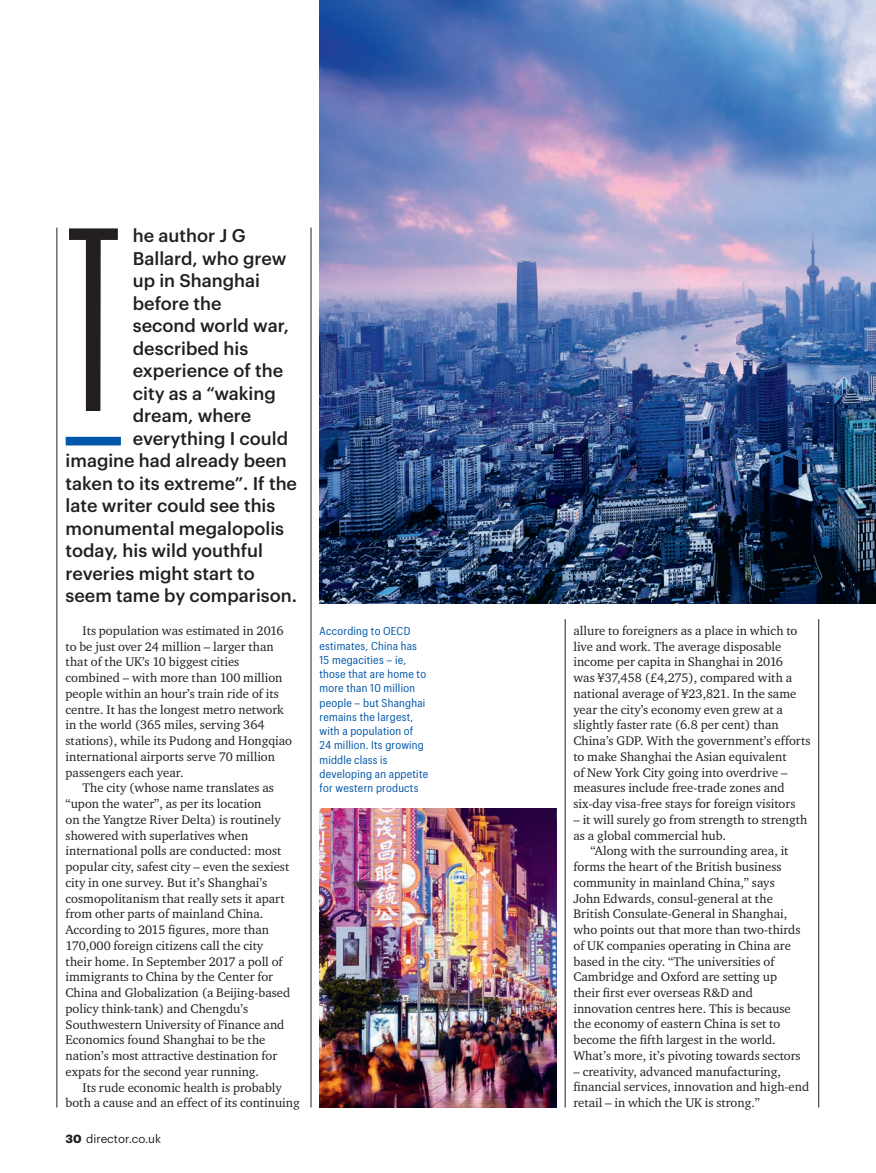
<style>
.page{position:relative;width:876px;height:1173px;background:#fff}
.page>*{position:absolute;margin:0;border:0;box-sizing:border-box;transform-origin:0 0}
.t1{font:255.3px "Graphik XXX Cond";color:#231f20}
.t2{font:500 18px "Graphik";color:#231f20}
.t3{font:12.75px/15.8px "Charter ITC";color:#231f20}
.t4{font:11.7px "Graphik";color:#231f20}
.t5{font:11.25px/14.2px "Graphik Compact";letter-spacing:.02em;color:#0156a8}
.s1{font-weight:700}
</style>
<div class="page">
<img style="left:319px;top:0;width:556px;height:604px">
<div style="left:66px;top:437px;width:55px;height:8px;background:#0156a8"></div>
<hr style="left:310px;top:228px;width:1px;height:879px;background:#231f20">
<hr style="left:57px;top:228px;width:1px;height:879px;background:#231f20">
<hr style="left:818px;top:619px;width:1px;height:488px;background:#231f20">
<hr style="left:564px;top:619px;width:1px;height:488px;background:#231f20">
<img style="left:319px;top:808px;width:237px;height:299px">
<svg style="left:872px;top:0;width:4px;height:3px"></svg>
<h1 class="t1" style="left:66px;top:170px;width:57px">T</h1>
<h2 class="t2" style="left:133px;top:222px;width:114px">he author J G</h2>
<h2 class="t2" style="left:133px;top:245px;width:155px">Ballard, who grew</h2>
<h2 class="t2" style="left:133px;top:267px;width:129px">up in Shanghai</h2>
<h2 class="t2" style="left:133px;top:290px;width:90px">before the</h2>
<h2 class="t2" style="left:133px;top:312px;width:158px">second world war,</h2>
<h2 class="t2" style="left:133px;top:335px;width:117px">described his</h2>
<h2 class="t2" style="left:133px;top:357px;width:152px">experience of the</h2>
<h2 class="t2" style="left:133px;top:380px;width:144px">city as a “waking</h2>
<h2 class="t2" style="left:133px;top:402px;width:120px">dream, where</h2>
<h2 class="t2" style="left:133px;top:425px;width:157px">everything I could</h2>
<h2 class="t2" style="left:66px;top:447px;width:223px">imagine had already been</h2>
<h2 class="t2" style="left:66px;top:470px;width:233px">taken to its extreme”. If the</h2>
<h2 class="t2" style="left:66px;top:492px;width:211px">late writer could see this</h2>
<h2 class="t2" style="left:66px;top:515px;width:220px">monumental megalopolis</h2>
<h2 class="t2" style="left:66px;top:537px;width:199px">today, his wild youthful</h2>
<h2 class="t2" style="left:66px;top:560px;width:191px">reveries might start to</h2>
<h2 class="t2" style="left:66px;top:582px;width:233px">seem tame by comparison.</h2>
<p class="t3" style="left:66px;top:622px;width:228px;text-indent:17px">Its population was estimated in 2016 to be just over 24 million – larger than that of the UK’s 10 biggest cities combined – with more than 100 million people within an hour’s train ride of its centre. It has the longest metro network in the world (365 miles, serving 364 stations), while its Pudong and Hongqiao international airports serve 70 million passengers each year.</p>
<p class="t3" style="left:66px;top:780px;width:226px;text-indent:17px">The city (whose name translates as “upon the water”, as per its location<br>on the Yangtze River Delta) is routinely showered with superlatives when international polls are conducted: most popular city, safest city – even the sexiest city in one survey. But it’s Shanghai’s cosmopolitanism that really sets it apart from other parts of mainland China.<br>According to 2015 figures, more than 170,000 foreign citizens call the city their home. In September 2017 a poll of immigrants to China by the Center for China and Globalization (a Beijing-based policy think-tank) and Chengdu’s Southwestern University of Finance and Economics found Shanghai to be the nation’s most attractive destination for expats for the second year running.</p>
<p class="t3" style="left:66px;top:1079px;width:235px;text-align:center">Its rude economic health is probably<br>both a cause and an effect of its continuing</p>
<p class="t4" style="left:66px;top:1130px;width:97px"><span class="s1">30</span> director.co.uk</p>
<p class="t5" style="left:319px;top:623px;width:110px">According to OECD estimates, China has<br>15 megacities – ie, those that are home to more than 10 million people – but Shanghai remains the largest, with a population of<br>24 million. Its growing middle class is developing an appetite for western products</p>
<p class="t3" style="left:573px;top:622px;width:238px">allure to foreigners as a place in which to live and work. The average disposable income per capita in Shanghai in 2016<br>was ¥37,458 (£4,275), compared with a national average of ¥23,821. In the same year the city’s economy even grew at a slightly faster rate (6.8 per cent) than China’s GDP. With the government’s efforts to make Shanghai the Asian equivalent<br>of New York City going into overdrive – measures include free-trade zones and six-day visa-free stays for foreign visitors</p>
<p class="t3" style="left:573px;top:811px;width:235px">– it will surely go from strength to strength as a global commercial hub.</p>
<p class="t3" style="left:573px;top:843px;width:229px;text-indent:17px">“Along with the surrounding area, it forms the heart of the British business community in mainland China,” says John Edwards, consul-general at the British Consulate-General in Shanghai, who points out that more than two-thirds of UK companies operating in China are based in the city. “The universities of Cambridge and Oxford are setting up their first ever overseas R&amp;D and innovation centres here. This is because the economy of eastern China is set to become the fifth largest in the world.<br>What’s more, it’s pivoting towards sectors</p>
<p class="t3" style="left:573px;top:1063px;width:237px">– creativity, advanced manufacturing, financial services, innovation and high-end retail – in which the UK is strong.”</p>
</div>
